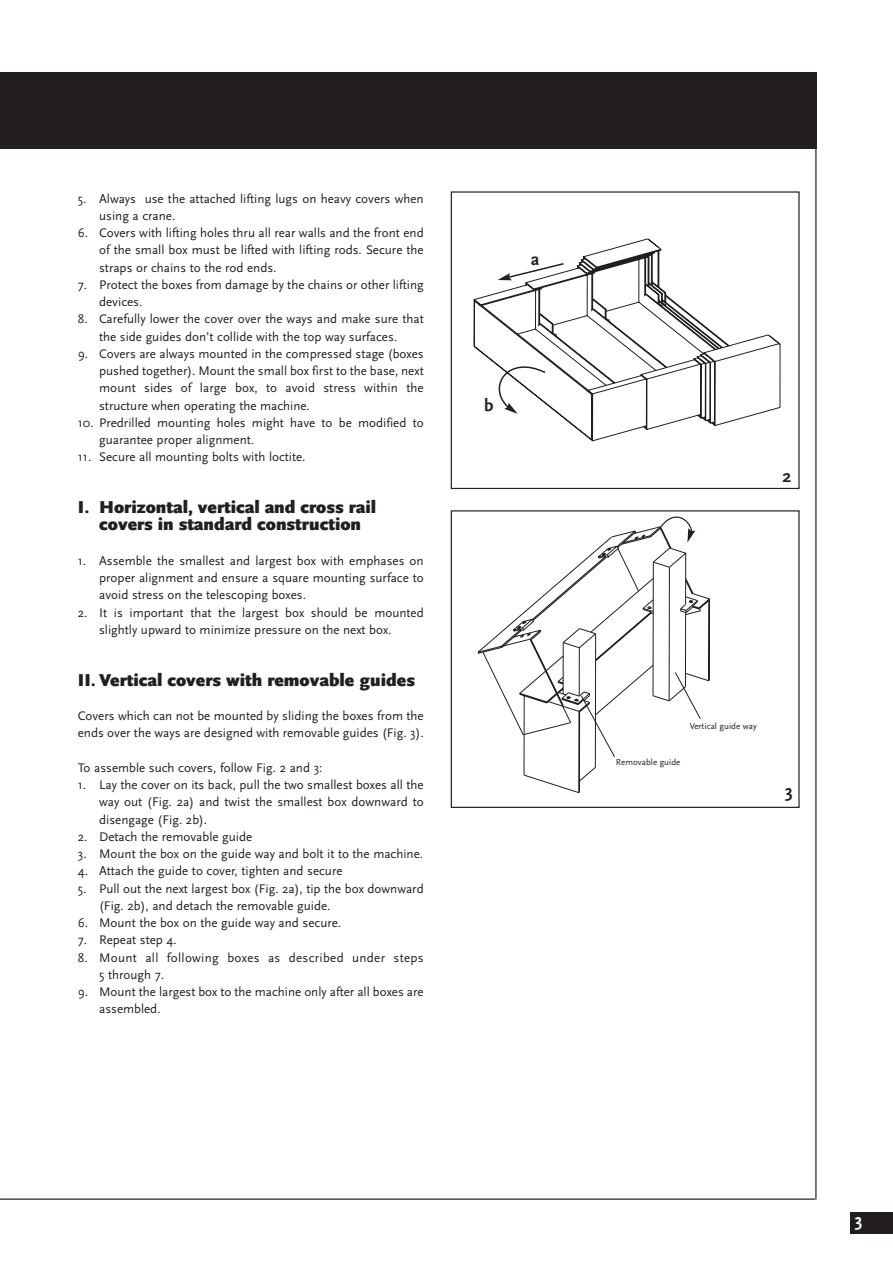
<style>
.page{position:relative;width:893px;height:1263px;background:#fff}
.page>*{position:absolute;margin:0;border:0;box-sizing:border-box;transform-origin:0 0}
.t1{font:900 18px/17.2px "Scala Sans";color:#231f20;text-align:center}
.t2{font:700 18px "Scala Sans";color:#231f20}
.t3{font:700 18px "Scala Sans";color:#fff}
.t4{font:13.05px/17.2px "Scala Sans";color:#231f20}
.t5{font:13.05px/17.2px "Scala Sans";letter-spacing:.025em;color:#231f20}
.t6{font:9px "Scala Sans";color:#231f20}
</style>
<div class="page">
<div style="left:0;top:72px;width:816px;height:77px;background:#231f20"></div>
<hr style="left:0;top:1199px;width:815px;height:1px;background:#231f20">
<hr style="left:815px;top:145px;width:1px;height:1055px;background:#231f20">
<div style="left:850px;top:1212px;width:42px;height:21px;background:#231f20"></div>
<svg style="left:473px;top:238px;width:307px;height:203px"></svg>
<svg style="left:552px;top:303px;width:113px;height:33px"></svg>
<div style="left:451px;top:191px;width:348px;height:298px;border:1px solid #231f20"></div>
<svg style="left:497px;top:262px;width:68px;height:18px"></svg>
<svg style="left:486px;top:354px;width:61px;height:60px"></svg>
<div style="left:451px;top:510px;width:348px;height:298px;border:1px solid #231f20"></div>
<svg style="left:477px;top:510px;width:233px;height:283px"></svg>
<p class="t4" style="left:99px;top:191px;width:326px;text-indent:-21px">5. Always use the attached lifting lugs on heavy covers when using a crane.</p>
<p class="t4" style="left:99px;top:225px;width:326px;text-align:justify;text-indent:-21px">6. Covers with lifting holes thru all rear walls and the front end of the small box must be lifted with lifting rods. Secure the straps or chains to the rod ends.</p>
<p class="t4" style="left:99px;top:277px;width:326px;text-indent:-21px">7. Protect the boxes from damage by the chains or other lifting devices.</p>
<p class="t4" style="left:78px;top:312px;width:347px;text-align:center">8. Carefully lower the cover over the ways and make sure that the side guides don’t collide with the top way surfaces.</p>
<p class="t4" style="left:99px;top:346px;width:326px;text-align:justify;text-indent:-21px">9. Covers are always mounted in the compressed stage (boxes pushed together). Mount the small box first to the base, next mount sides of large box, to avoid stress within the structure when operating the machine.</p>
<p class="t4" style="left:99px;top:415px;width:326px;text-indent:-21px">10. Predrilled mounting holes might have to be modified to guarantee proper alignment.</p>
<p class="t4" style="left:78px;top:450px;width:229px">11. Secure all mounting bolts with loctite.</p>
<h1 class="t1" style="left:78px;top:500px;width:300px">I. Horizontal, vertical and cross rail covers in standard construction</h1>
<p class="t4" style="left:99px;top:553px;width:326px;text-align:justify;text-indent:-21px">1. Assemble the smallest and largest box with emphases on proper alignment and ensure a square mounting surface to avoid stress on the telescoping boxes.</p>
<p class="t4" style="left:99px;top:605px;width:326px;text-indent:-21px">2. It is important that the largest box should be mounted slightly upward to minimize pressure on the next box.</p>
<h1 class="t1" style="left:78px;top:672px;width:338px">II. Vertical covers with removable guides</h1>
<p class="t4" style="left:78px;top:708px;width:347px">Covers which can not be mounted by sliding the boxes from the ends over the ways are designed with removable guides (Fig. 3).</p>
<p class="t4" style="left:78px;top:760px;width:246px">To assemble such covers, follow Fig. 2 and 3:</p>
<p class="t4" style="left:99px;top:777px;width:326px;text-align:justify;text-indent:-21px">1. Lay the cover on its back, pull the two smallest boxes all the way out (Fig. 2a) and twist the smallest box downward to disengage (Fig. 2b).</p>
<p class="t4" style="left:78px;top:829px;width:176px">2. Detach the removable guide</p>
<p class="t4" style="left:78px;top:846px;width:347px">3. Mount the box on the guide way and bolt it to the machine.</p>
<p class="t4" style="left:78px;top:864px;width:266px">4. Attach the guide to cover, tighten and secure</p>
<p class="t4" style="left:99px;top:881px;width:326px;text-indent:-21px">5. Pull out the next largest box (Fig. 2a), tip the box downward (Fig. 2b), and detach the removable guide.</p>
<p class="t4" style="left:78px;top:915px;width:265px">6. Mount the box on the guide way and secure.</p>
<p class="t4" style="left:78px;top:933px;width:100px">7. Repeat step 4.</p>
<p class="t5" style="left:99px;top:950px;width:326px;text-indent:-21px">8. Mount all following boxes as described under steps<br>5 through 7.</p>
<p class="t4" style="left:99px;top:984px;width:326px;text-indent:-21px">9. Mount the largest box to the machine only after all boxes are assembled.</p>
<h1 class="t2" style="left:531px;top:251px;width:10px">a</h1>
<h1 class="t2" style="left:484px;top:398px;width:11px">b</h1>
<h1 class="t2" style="left:782px;top:469px;width:10px">2</h1>
<p class="t6" style="left:689px;top:723px;width:68px">Vertical guide way</p>
<p class="t6" style="left:616px;top:758px;width:66px">Removable guide</p>
<h1 class="t2" style="left:785px;top:784px;width:9px">3</h1>
<h1 class="t3" style="left:854px;top:1213px;width:9px">3</h1>
</div>
